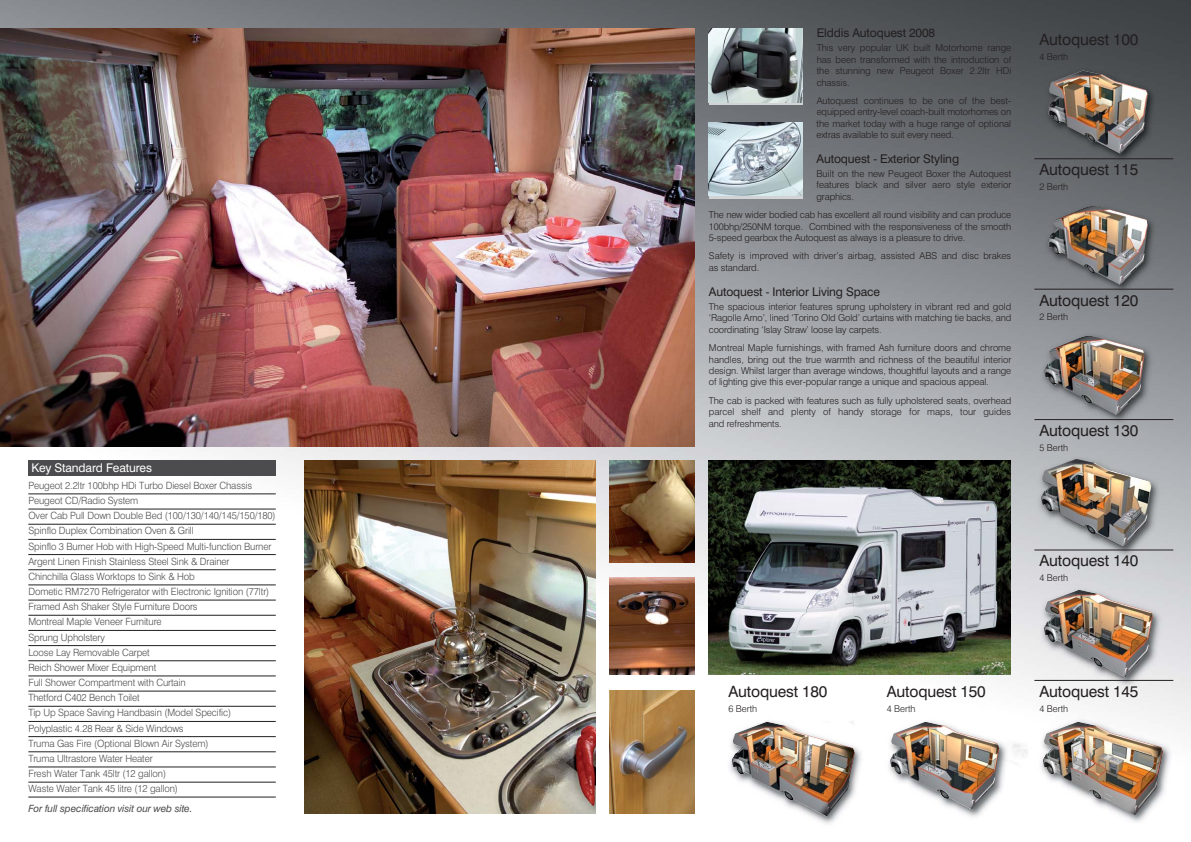
<style>
.page{position:relative;width:1191px;height:842px;background:#fff}
.page>*{position:absolute;margin:0;border:0;box-sizing:border-box;transform-origin:0 0}
.t1{font:15.6px "Swiss 721 BT";letter-spacing:-.01em;color:#231f20}
.t2{font:12px "Swiss 721 BT";letter-spacing:-.01em;color:#231f20}
.t3{font:12px "Swiss 721 BT";letter-spacing:-.01em;color:#fff}
.t4{font:300 10px/15.2px "Swiss 721 BT";letter-spacing:-.01em;color:#4c4c4e}
.t5{font:italic 10px "Swiss 721 BT";letter-spacing:-.01em;color:#4c4c4e}
.t6{font:300 9.5px/11.4px "Swiss 721 BT";letter-spacing:-.01em;color:#231f20;text-align:justify}
.t7{font:300 9.4px "Swiss 721 BT";color:#231f20}
</style>
<div class="page">
<img style="left:0;top:0;width:1191px;height:814px">
<img style="left:0;top:28px;width:694px;height:418px">
<img style="left:305px;top:461px;width:290px;height:353px">
<img style="left:709px;top:461px;width:301px;height:214px">
<img style="left:609px;top:578px;width:85px;height:97px">
<img style="left:609px;top:691px;width:85px;height:123px">
<img style="left:609px;top:461px;width:85px;height:102px">
<svg style="left:709px;top:102px;width:93px;height:3px"></svg>
<img style="left:709px;top:28px;width:93px;height:74px">
<div style="left:709px;top:122px;width:93px;height:77px;background:#d1d3d4"></div>
<img style="left:709px;top:122px;width:93px;height:74px">
<div style="left:28px;top:460px;width:248px;height:15px;background:#4c4c4e"></div>
<hr style="left:28px;top:494px;width:248px;height:1px;background:#231f20">
<hr style="left:28px;top:509px;width:248px;height:1px;background:#231f20">
<hr style="left:28px;top:524px;width:248px;height:1px;background:#231f20">
<hr style="left:28px;top:539px;width:248px;height:1px;background:#231f20">
<hr style="left:28px;top:554px;width:248px;height:1px;background:#231f20">
<hr style="left:28px;top:569px;width:248px;height:1px;background:#231f20">
<hr style="left:28px;top:585px;width:248px;height:1px;background:#231f20">
<hr style="left:28px;top:600px;width:248px;height:1px;background:#231f20">
<hr style="left:28px;top:615px;width:248px;height:1px;background:#231f20">
<hr style="left:28px;top:630px;width:248px;height:1px;background:#231f20">
<hr style="left:28px;top:645px;width:248px;height:1px;background:#231f20">
<hr style="left:28px;top:660px;width:248px;height:1px;background:#231f20">
<hr style="left:28px;top:676px;width:248px;height:1px;background:#231f20">
<hr style="left:28px;top:691px;width:248px;height:1px;background:#231f20">
<hr style="left:28px;top:706px;width:248px;height:1px;background:#231f20">
<hr style="left:28px;top:721px;width:248px;height:1px;background:#231f20">
<hr style="left:28px;top:736px;width:248px;height:1px;background:#231f20">
<hr style="left:28px;top:751px;width:248px;height:1px;background:#231f20">
<hr style="left:28px;top:767px;width:248px;height:1px;background:#231f20">
<hr style="left:28px;top:782px;width:248px;height:1px;background:#231f20">
<hr style="left:28px;top:797px;width:248px;height:1px;background:#231f20">
<img style="left:1024px;top:63px;width:155px;height:104px">
<img style="left:1047px;top:71px;width:101px;height:82px">
<img style="left:1024px;top:193px;width:155px;height:104px">
<img style="left:1047px;top:206px;width:101px;height:79px">
<img style="left:1024px;top:324px;width:155px;height:104px">
<img style="left:1044px;top:336px;width:100px;height:79px">
<img style="left:1024px;top:452px;width:155px;height:109px">
<img style="left:1041px;top:459px;width:110px;height:88px">
<img style="left:1024px;top:582px;width:155px;height:109px">
<img style="left:1043px;top:590px;width:110px;height:87px">
<img style="left:1024px;top:712px;width:155px;height:110px">
<img style="left:1042px;top:722px;width:121px;height:93px">
<img style="left:872px;top:713px;width:155px;height:109px">
<img style="left:890px;top:722px;width:109px;height:87px">
<img style="left:714px;top:713px;width:155px;height:111px">
<img style="left:731px;top:722px;width:123px;height:94px">
<hr style="left:1034px;top:158px;width:139px;height:1px;background:#231f20">
<hr style="left:1034px;top:289px;width:139px;height:1px;background:#231f20">
<hr style="left:1034px;top:419px;width:139px;height:1px;background:#231f20">
<hr style="left:1034px;top:549px;width:139px;height:1px;background:#231f20">
<hr style="left:1034px;top:680px;width:139px;height:1px;background:#231f20">
<p class="t3" style="left:32px;top:463px;width:122px">Key Standard Features</p>
<p class="t4" style="left:28px;top:479px;width:249px">Peugeot 2.2ltr 100bhp HDi Turbo Diesel Boxer Chassis Peugeot CD/Radio System<br>Over Cab Pull Down Double Bed (100/130/140/145/150/180)<br>Spinflo Duplex Combination Oven &amp; Grill<br>Spinflo 3 Burner Hob with High-Speed Multi-function Burner Argent Linen Finish Stainless Steel Sink &amp; Drainer<br>Chinchilla Glass Worktops to Sink &amp; Hob<br>Dometic RM7270 Refrigerator with Electronic Ignition (77ltr)<br>Framed Ash Shaker Style Furniture Doors<br>Montreal Maple Veneer Furniture<br>Sprung Upholstery<br>Loose Lay Removable Carpet<br>Reich Shower Mixer Equipment<br>Full Shower Compartment with Curtain<br>Thetford C402 Bench Toilet<br>Tip Up Space Saving Handbasin (Model Specific)<br>Polyplastic 4.28 Rear &amp; Side Windows<br>Truma Gas Fire (Optional Blown Air System)<br>Truma Ultrastore Water Heater<br>Fresh Water Tank 45ltr (12 gallon)<br>Waste Water Tank 45 litre (12 gallon)</p>
<p class="t5" style="left:28px;top:805px;width:166px">For full specification visit our web site.</p>
<p class="t2" style="left:816px;top:29px;width:120px">Elddis Autoquest 2008</p>
<p class="t6" style="left:816px;top:43px;width:196px">This very popular UK built Motorhome range has been transformed with the introduction of the stunning new Peugeot Boxer 2.2ltr HDi chassis.</p>
<p class="t6" style="left:816px;top:96px;width:196px">Autoquest continues to be one of the best&shy;equipped entry-level coach-built motorhomes on the market today with a huge range of optional extras available to suit every need.</p>
<p class="t2" style="left:816px;top:154px;width:144px">Autoquest - Exterior Styling</p>
<p class="t6" style="left:816px;top:169px;width:196px">Built on the new Peugeot Boxer the Autoquest features black and silver aero style exterior graphics.</p>
<p class="t6" style="left:709px;top:210px;width:304px">The new wider bodied cab has excellent all round visibility and can produce 100bhp/250NM torque. Combined with the responsiveness of the smooth 5-speed gearbox the Autoquest as always is a pleasure to drive.</p>
<p class="t6" style="left:709px;top:251px;width:304px;line-height:11.8px">Safety is improved with driver’s airbag, assisted ABS and disc brakes as standard.</p>
<p class="t2" style="left:709px;top:287px;width:172px">Autoquest - Interior Living Space</p>
<p class="t6" style="left:709px;top:302px;width:304px">The spacious interior features sprung upholstery in vibrant red and gold ‘Ragolle Arno’, lined ‘Torino Old Gold’ curtains with matching tie backs, and coordinating ‘Islay Straw’ loose lay carpets.</p>
<p class="t6" style="left:709px;top:343px;width:304px">Montreal Maple furnishings, with framed Ash furniture doors and chrome handles, bring out the true warmth and richness of the beautiful interior design. Whilst larger than average windows, thoughtful layouts and a range of lighting give this ever-popular range a unique and spacious appeal.</p>
<p class="t6" style="left:709px;top:396px;width:304px">The cab is packed with features such as fully upholstered seats, overhead parcel shelf and plenty of handy storage for maps, tour guides and refreshments.</p>
<h1 class="t1" style="left:1039px;top:34px;width:101px">Autoquest 100</h1>
<p class="t7" style="left:1039px;top:53px;width:30px">4 Berth</p>
<h1 class="t1" style="left:1039px;top:164px;width:101px">Autoquest 115</h1>
<p class="t7" style="left:1039px;top:183px;width:30px">2 Berth</p>
<h1 class="t1" style="left:1039px;top:294px;width:101px">Autoquest 120</h1>
<p class="t7" style="left:1039px;top:314px;width:30px">2 Berth</p>
<h1 class="t1" style="left:1039px;top:425px;width:101px">Autoquest 130</h1>
<p class="t7" style="left:1039px;top:444px;width:30px">5 Berth</p>
<h1 class="t1" style="left:1039px;top:555px;width:101px">Autoquest 140</h1>
<p class="t7" style="left:1039px;top:574px;width:30px">4 Berth</p>
<h1 class="t1" style="left:728px;top:686px;width:101px">Autoquest 180</h1>
<p class="t7" style="left:728px;top:705px;width:30px">6 Berth</p>
<h1 class="t1" style="left:886px;top:686px;width:101px">Autoquest 150</h1>
<p class="t7" style="left:886px;top:705px;width:30px">4 Berth</p>
<h1 class="t1" style="left:1039px;top:686px;width:101px">Autoquest 145</h1>
<p class="t7" style="left:1039px;top:705px;width:30px">4 Berth</p>
</div>
